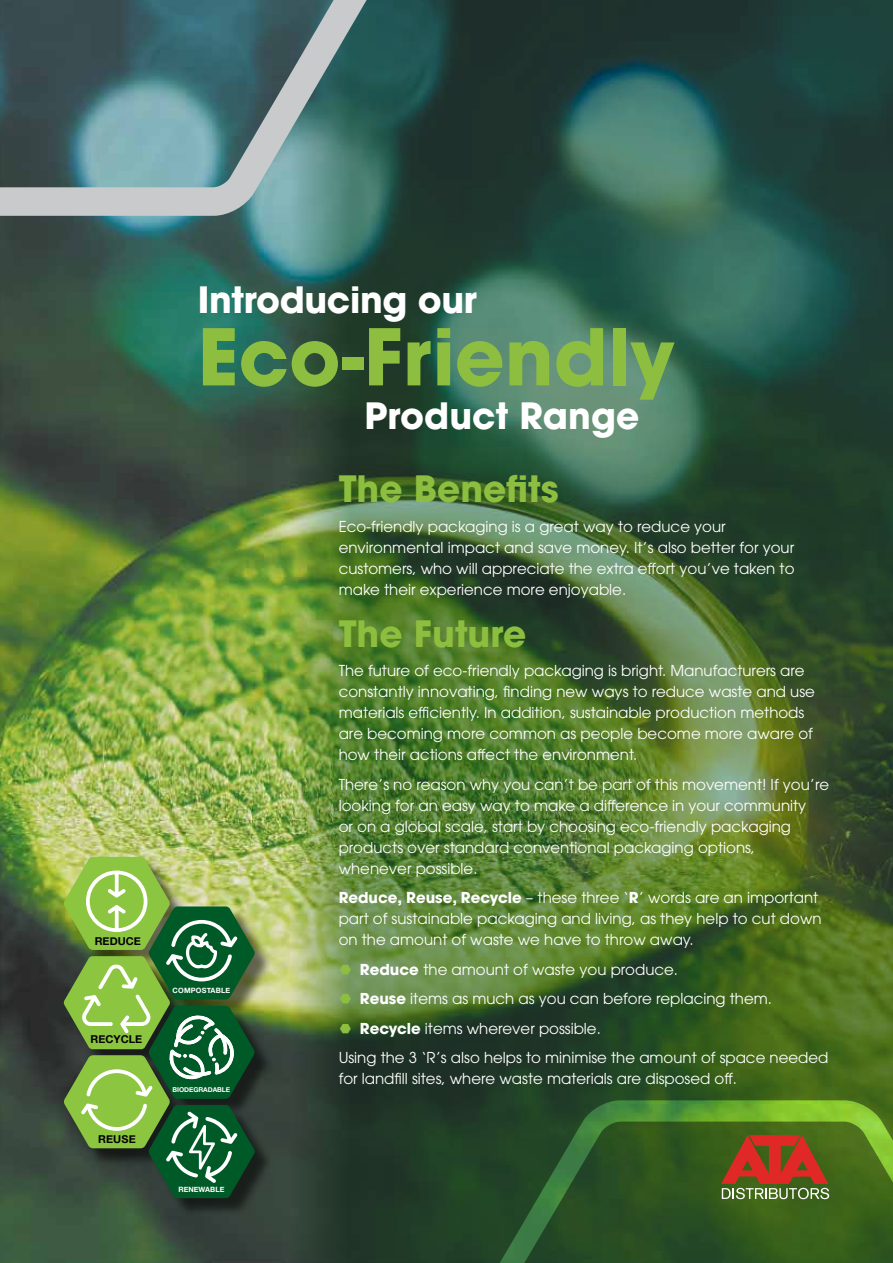
<style>
.page{position:relative;width:893px;height:1263px;background:#fff}
.page>*{position:absolute;margin:0;border:0;box-sizing:border-box;transform-origin:0 0}
.t1{font:700 77.4px "ITC Avant Garde Pro";color:#8ebe40}
.t2{font:700 36px "ITC Avant Garde Pro";letter-spacing:-.01em;color:#fff}
.t3{font:700 36px "ITC Avant Garde Pro";color:#8ebe40}
.t4{font:15px/21px "ITC Avant Garde Pro";color:#fff}
.t5{font:700 10.8px "Helvetica Neue";color:#010101}
.t6{font:700 7.35px "Helvetica Neue";letter-spacing:.015em;color:#fff}
.t7{font:700 6.75px "Helvetica Neue";letter-spacing:-.005em;color:#fff}
.s1{font-weight:700}
</style>
<div class="page">
<img style="left:0;top:233px;width:281px;height:1030px">
<img style="left:281px;top:0;width:612px;height:1263px">
<svg style="left:0;top:0;width:431px;height:233px;background:#54787a"></svg>
<svg style="left:464px;top:1099px;width:429px;height:164px;background:#355e24"></svg>
<svg style="left:721px;top:1135px;width:108px;height:64px;background:#91532c"></svg>
<div style="left:67px;top:860px;width:206px;height:357px;background:#000;opacity:.55"></div>
<svg style="left:64px;top:857px;width:191px;height:341px;background:#5f8e4b"></svg>
<svg style="left:340px;top:964px;width:11px;height:10px"></svg>
<svg style="left:340px;top:994px;width:11px;height:9px"></svg>
<svg style="left:340px;top:1023px;width:11px;height:10px"></svg>
<p class="t5" style="left:95px;top:932px;width:48px">REDUCE</p>
<p class="t5" style="left:91px;top:1031px;width:53px">RECYCLE</p>
<p class="t5" style="left:98px;top:1131px;width:39px">REUSE</p>
<h2 class="t2" style="left:198px;top:276px;width:281px">Introducing our</h2>
<h1 class="t1" style="left:198px;top:305px;width:478px">Eco-Friendly</h1>
<h2 class="t2" style="left:365px;top:391px;width:276px">Product Range</h2>
<p class="t6" style="left:173px;top:984px;width:59px">COMPOSTABLE</p>
<p class="t7" style="left:172px;top:1084px;width:59px">BIODEGRADABLE</p>
<p class="t6" style="left:179px;top:1184px;width:47px">RENEWABLE</p>
<h2 class="t3" style="left:339px;top:465px;width:222px">The Benefits</h2>
<p class="t4" style="left:339px;top:516px;width:457px">Eco-friendly packaging is a great way to reduce your environmental impact and save money. It’s also better for your customers, who will appreciate the extra effort you’ve taken to make their experience more enjoyable.</p>
<h2 class="t3" style="left:339px;top:609px;width:189px">The Future</h2>
<p class="t4" style="left:339px;top:660px;width:478px">The future of eco-friendly packaging is bright. Manufacturers are constantly innovating, finding new ways to reduce waste and use materials efficiently. In addition, sustainable production methods are becoming more common as people become more aware of how their actions affect the environment.</p>
<p class="t4" style="left:339px;top:773px;width:492px">There’s no reason why you can’t be part of this movement! If you’re looking for an easy way to make a difference in your community<br>or on a global scale, start by choosing eco-friendly packaging products over standard conventional packaging options, whenever possible.</p>
<p class="t4" style="left:339px;top:887px;width:484px"><span class="s1">Reduce, Reuse, Recycle</span> – these three ‘<span class="s1">R</span>’ words are an important part of sustainable packaging and living, as they help to cut down on the amount of waste we have to throw away.</p>
<p class="t4" style="left:360px;top:958px;width:320px"><span class="s1">Reduce</span> the amount of waste you produce.</p>
<p class="t4" style="left:360px;top:988px;width:414px"><span class="s1">Reuse</span> items as much as you can before replacing them.</p>
<p class="t4" style="left:360px;top:1017px;width:242px"><span class="s1">Recycle</span> items wherever possible.</p>
<p class="t4" style="left:339px;top:1047px;width:491px">Using the 3 ‘R’s also helps to minimise the amount of space needed</p>
<p class="t4" style="left:339px;top:1068px;width:400px">for landfill sites, where waste materials are disposed off.</p>
</div>
